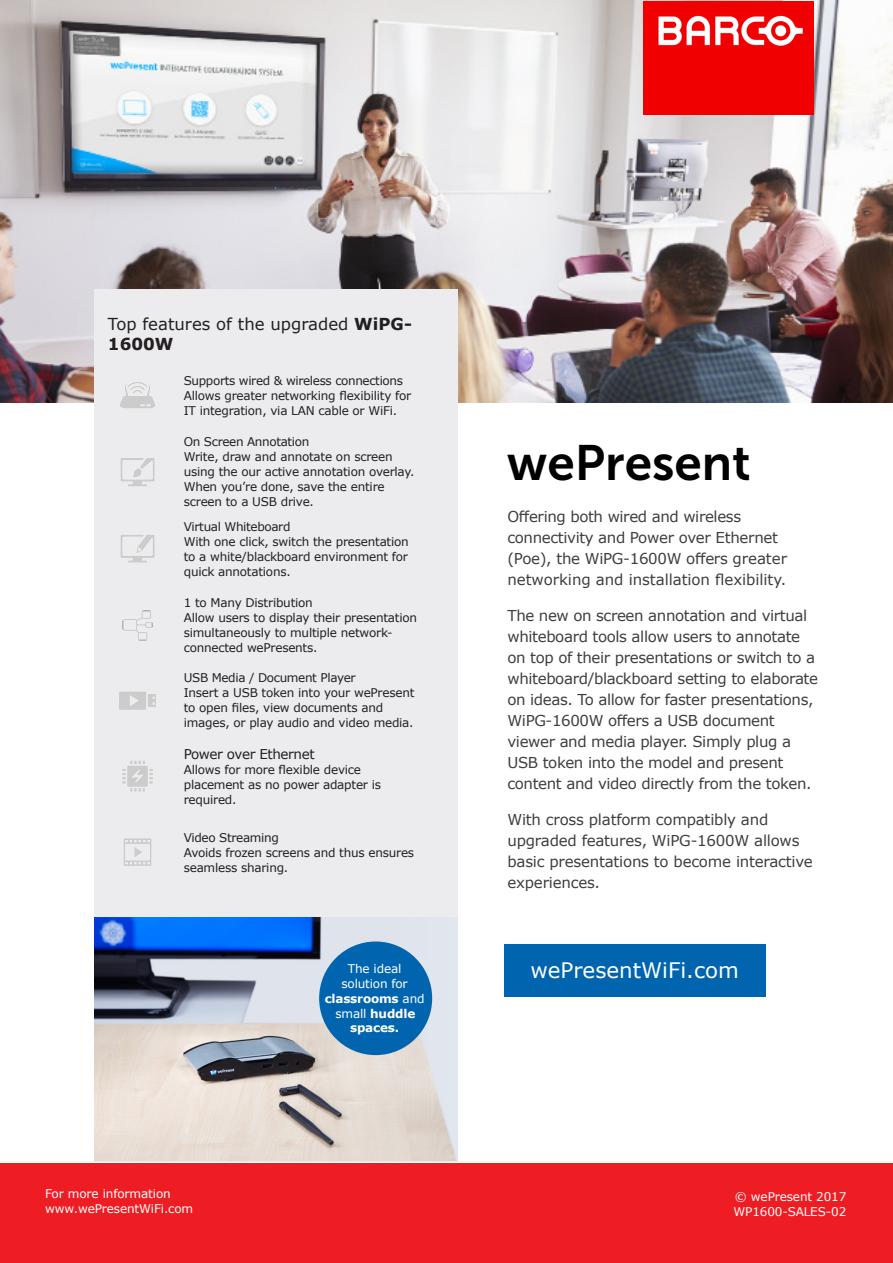
<style>
.page{position:relative;width:893px;height:1263px;background:#fff}
.page>*{position:absolute;margin:0;border:0;box-sizing:border-box;transform-origin:0 0}
.t1{font:49.5px "Museo Sans 700";color:#000}
.t2{font:21.3px "Verdana";color:#fff}
.t3{font:16.5px/19.8px "Verdana";color:#231f20}
.t4{font:15px/21px "Verdana";letter-spacing:-.025em;color:#3e3e3f}
.t5{font:13.5px "Verdana";letter-spacing:-.03em;color:#231f20}
.t6{font:12px/15px "Verdana";letter-spacing:-.02em;color:#231f20}
.t7{font:12px/14.7px "Verdana";letter-spacing:-.01em;color:#fff}
.s1{font-weight:700}
</style>
<div class="page">
<img style="left:0;top:0;width:893px;height:402px">
<div style="left:94px;top:289px;width:364px;height:873px;background:#ececee"></div>
<img style="left:94px;top:917px;width:364px;height:244px">
<div style="left:504px;top:944px;width:261px;height:53px;background:#0065ae"></div>
<img style="left:643px;top:1px;width:170px;height:113px">
<div style="left:0;top:1164px;width:893px;height:99px;background:#ee1d23"></div>
<img style="left:120px;top:382px;width:35px;height:26px">
<img style="left:120px;top:458px;width:35px;height:28px">
<img style="left:120px;top:535px;width:35px;height:28px">
<img style="left:122px;top:610px;width:31px;height:31px">
<img style="left:119px;top:691px;width:37px;height:19px">
<img style="left:122px;top:761px;width:31px;height:31px">
<img style="left:124px;top:838px;width:28px;height:28px">
<div style="left:319px;top:941px;width:113px;height:114px;background:#0065ae;border-radius:50%"></div>
<p class="t3" style="left:108px;top:314px;width:305px">Top features of the upgraded <span class="s1">WiPG-<br>1600W</span></p>
<p class="t6" style="left:184px;top:373px;width:221px">Supports wired &amp; wireless connections</p>
<p class="t6" style="left:184px;top:388px;width:229px">Allows greater networking flexibility for<br>IT integration, via LAN cable or WiFi.</p>
<p class="t6" style="left:184px;top:434px;width:127px">On Screen Annotation</p>
<p class="t6" style="left:184px;top:449px;width:232px">Write, draw and annotate on screen using the our active annotation overlay.<br>When you’re done, save the entire screen to a USB drive.</p>
<p class="t6" style="left:184px;top:519px;width:108px">Virtual Whiteboard</p>
<p class="t6" style="left:184px;top:534px;width:227px;text-align:justify">With one click, switch the presentation to a white/blackboard environment for quick annotations.</p>
<p class="t6" style="left:184px;top:595px;width:131px">1 to Many Distribution</p>
<p class="t6" style="left:184px;top:610px;width:235px">Allow users to display their presentation simultaneously to multiple network&shy;connected wePresents.</p>
<p class="t6" style="left:184px;top:670px;width:232px">USB Media / Document Player<br>Insert a USB token into your wePresent to open files, view documents and images, or play audio and video media.</p>
<p class="t5" style="left:184px;top:745px;width:132px">Power over Ethernet</p>
<p class="t6" style="left:184px;top:762px;width:199px">Allows for more flexible device placement as no power adapter is required.</p>
<p class="t6" style="left:184px;top:829px;width:97px">Video Streaming</p>
<p class="t6" style="left:184px;top:844px;width:232px">Avoids frozen screens and thus ensures seamless sharing.</p>
<p class="t7" style="left:325px;top:962px;width:101px;text-align:center">The ideal solution for <span class="s1">classrooms</span> and small <span class="s1">huddle spaces.</span></p>
<p class="t1" style="left:507px;top:436px;width:246px">wePresent</p>
<p class="t4" style="left:507px;top:506px;width:281px">Offering both wired and wireless connectivity and Power over Ethernet (Poe), the WiPG-1600W offers greater networking and installation flexibility.</p>
<p class="t4" style="left:507px;top:605px;width:312px">The new on screen annotation and virtual whiteboard tools allow users to annotate on top of their presentations or switch to a whiteboard/blackboard setting to elaborate on ideas. To allow for faster presentations, WiPG-1600W offers a USB document viewer and media player. Simply plug a USB token into the model and present content and video directly from the token.</p>
<p class="t4" style="left:507px;top:809px;width:307px">With cross platform compatibly and upgraded features, WiPG-1600W allows basic presentations to become interactive experiences.</p>
<p class="t2" style="left:530px;top:956px;width:210px">wePresentWiFi.com</p>
<p class="t7" style="left:45px;top:1185px;width:150px">For more information www.wePresentWiFi.com</p>
<p class="t7" style="left:734px;top:1189px;width:114px">© wePresent 2017<br>WP1600-SALES-02</p>
</div>
